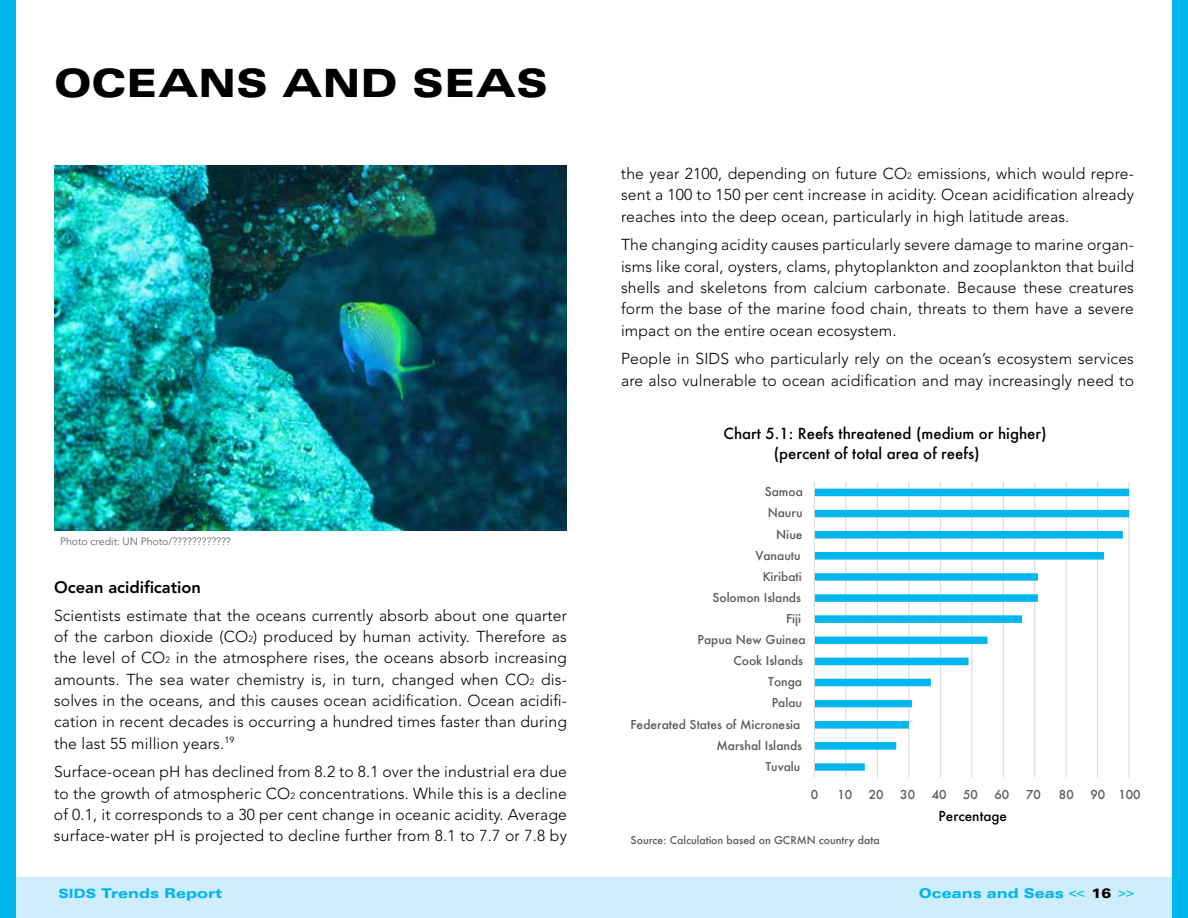
<style>
.page{position:relative;width:1188px;height:918px;background:#fff}
.page>*{position:absolute;margin:0;border:0;box-sizing:border-box;transform-origin:0 0}
.t1{font:900 expanded 39px "Univers LT Std";color:#000}
.t2{font:800 16.5px "Avenir LT Std";color:#000}
.t3{font:300 15.75px/21.3px "Avenir LT Std";letter-spacing:.01em;color:#000;text-align:justify}
.t4{font:500 15px/20.1px "Futura";color:#010101}
.t5{font:900 expanded 13.5px "Univers LT Std";color:#00b6ee}
.t6{font:500 13.5px "Futura";color:#010101}
.t7{font:500 12px "Futura";color:#5a5a5a}
.t8{font:500 10.5px "Futura";color:#58595b}
.t9{font:300 10.5px "Avenir LT Std";color:#58595b}
.s1{font-size:9px}
.s2{font-size:12.75px}
.s3{font-weight:400;font-stretch:normal}
.s4{color:#000}
</style>
<div class="page">
<div style="left:15px;top:878px;width:1159px;height:40px;background:#cfedfb"></div>
<div style="left:0;top:0;width:16px;height:918px;background:#00b6ee"></div>
<div style="left:1172px;top:0;width:16px;height:918px;background:#00b6ee"></div>
<img style="left:54px;top:166px;width:513px;height:365px">
<hr style="left:1129px;top:482px;width:1px;height:296px;background:#d9d9d8">
<hr style="left:1097px;top:482px;width:1px;height:296px;background:#d9d9d8">
<hr style="left:1066px;top:482px;width:1px;height:296px;background:#d9d9d8">
<hr style="left:1034px;top:482px;width:1px;height:296px;background:#d9d9d8">
<hr style="left:1003px;top:482px;width:1px;height:296px;background:#d9d9d8">
<hr style="left:971px;top:482px;width:1px;height:296px;background:#d9d9d8">
<hr style="left:940px;top:482px;width:1px;height:296px;background:#d9d9d8">
<hr style="left:908px;top:482px;width:1px;height:296px;background:#d9d9d8">
<hr style="left:877px;top:482px;width:1px;height:296px;background:#d9d9d8">
<hr style="left:845px;top:482px;width:1px;height:296px;background:#d9d9d8">
<svg style="left:815px;top:489px;width:314px;height:282px"></svg>
<hr style="left:814px;top:482px;width:1px;height:296px;background:#d9d9d8">
<h1 class="t1" style="left:54px;top:61px;width:305px">oCEANs and</h1>
<h1 class="t1" style="left:412px;top:61px;width:137px">SEAS</h1>
<p class="t9" style="left:60px;top:535px;width:172px">Photo credit: UN Photo/????????????</p>
<p class="t2" style="left:54px;top:577px;width:149px">Ocean acidification</p>
<p class="t3" style="left:54px;top:605px;width:515px">Scientists estimate that the oceans currently absorb about one quarter of the carbon dioxide (CO<span class="s1">2</span>) produced by human activity. Therefore as the level of CO<span class="s1">2</span> in the atmosphere rises, the oceans absorb increasing amounts. The sea water chemistry is, in turn, changed when CO<span class="s1">2</span> dis&shy;solves in the oceans, and this causes ocean acidification. Ocean acidifi&shy;cation in recent decades is occurring a hundred times faster than during the last 55 million years.<sup>19</sup></p>
<p class="t3" style="left:54px;top:761px;width:515px">Surface-ocean pH has declined from 8.2 to 8.1 over the industrial era due to the growth of atmospheric CO<span class="s1">2</span> concentrations. While this is a decline of 0.1, it corresponds to a 30 per cent change in oceanic acidity. Average surface-water pH is projected to decline further from 8.1 to 7.7 or 7.8 by</p>
<p class="t3" style="left:621px;top:163px;width:514px">the year 2100, depending on future CO<span class="s1">2</span> emissions, which would repre&shy;sent a 100 to 150 per cent increase in acidity. Ocean acidification already reaches into the deep ocean, particularly in high latitude areas.</p>
<p class="t3" style="left:621px;top:234px;width:515px">The changing acidity causes particularly severe damage to marine organ&shy;isms like coral, oysters, clams, phytoplankton and zooplankton that build shells and skeletons from calcium carbonate. Because these creatures form the base of the marine food chain, threats to them have a severe impact on the entire ocean ecosystem.</p>
<p class="t3" style="left:621px;top:348px;width:515px">People in SIDS who particularly rely on the ocean’s ecosystem services are also vulnerable to ocean acidification and may increasingly need to</p>
<p class="t4" style="left:774px;top:423px;width:274px;text-indent:-50px">Chart 5.1: Reefs threatened (medium or higher) (percent of total area of reefs)</p>
<p class="t7" style="left:765px;top:484px;width:40px">Samoa</p>
<p class="t7" style="left:768px;top:505px;width:36px">Nauru</p>
<p class="t7" style="left:776px;top:526px;width:28px">Niue</p>
<p class="t7" style="left:755px;top:547px;width:47px">Vanautu</p>
<p class="t7" style="left:763px;top:568px;width:41px">Kiribati</p>
<p class="t7" style="left:713px;top:589px;width:90px">Solomon Islands</p>
<p class="t7" style="left:786px;top:610px;width:17px">Fiji</p>
<p class="t7" style="left:698px;top:631px;width:110px">Papua New Guinea</p>
<p class="t7" style="left:733px;top:653px;width:71px">Cook Islands</p>
<p class="t7" style="left:768px;top:674px;width:35px">Tonga</p>
<p class="t7" style="left:772px;top:695px;width:32px">Palau</p>
<p class="t7" style="left:631px;top:716px;width:171px">Federated States of Micronesia</p>
<p class="t7" style="left:716px;top:737px;width:87px">Marshal Islands</p>
<p class="t7" style="left:765px;top:758px;width:37px">Tuvalu</p>
<p class="t7" style="left:811px;top:786px;width:9px">0</p>
<p class="t7" style="left:837px;top:786px;width:16px">10</p>
<p class="t7" style="left:869px;top:786px;width:16px">20</p>
<p class="t7" style="left:900px;top:786px;width:16px">30</p>
<p class="t7" style="left:932px;top:786px;width:16px">40</p>
<p class="t7" style="left:963px;top:786px;width:16px">50</p>
<p class="t7" style="left:995px;top:786px;width:16px">60</p>
<p class="t7" style="left:1026px;top:786px;width:16px">70</p>
<p class="t7" style="left:1059px;top:786px;width:16px">80</p>
<p class="t7" style="left:1090px;top:786px;width:52px">90 100</p>
<p class="t6" style="left:939px;top:807px;width:70px">Percentage</p>
<p class="t8" style="left:631px;top:833px;width:251px">Source: Calculation based on GCRMN country data</p>
<p class="t5" style="left:58px;top:886px;width:165px"><span class="s2">SIDS</span> Trends Report</p>
<p class="t5" style="left:919px;top:886px;width:217px">Oceans and Seas <span class="s3">&lt;&lt;</span> <span class="s4">16</span> <span class="s3">&gt;&gt;</span></p>
</div>
